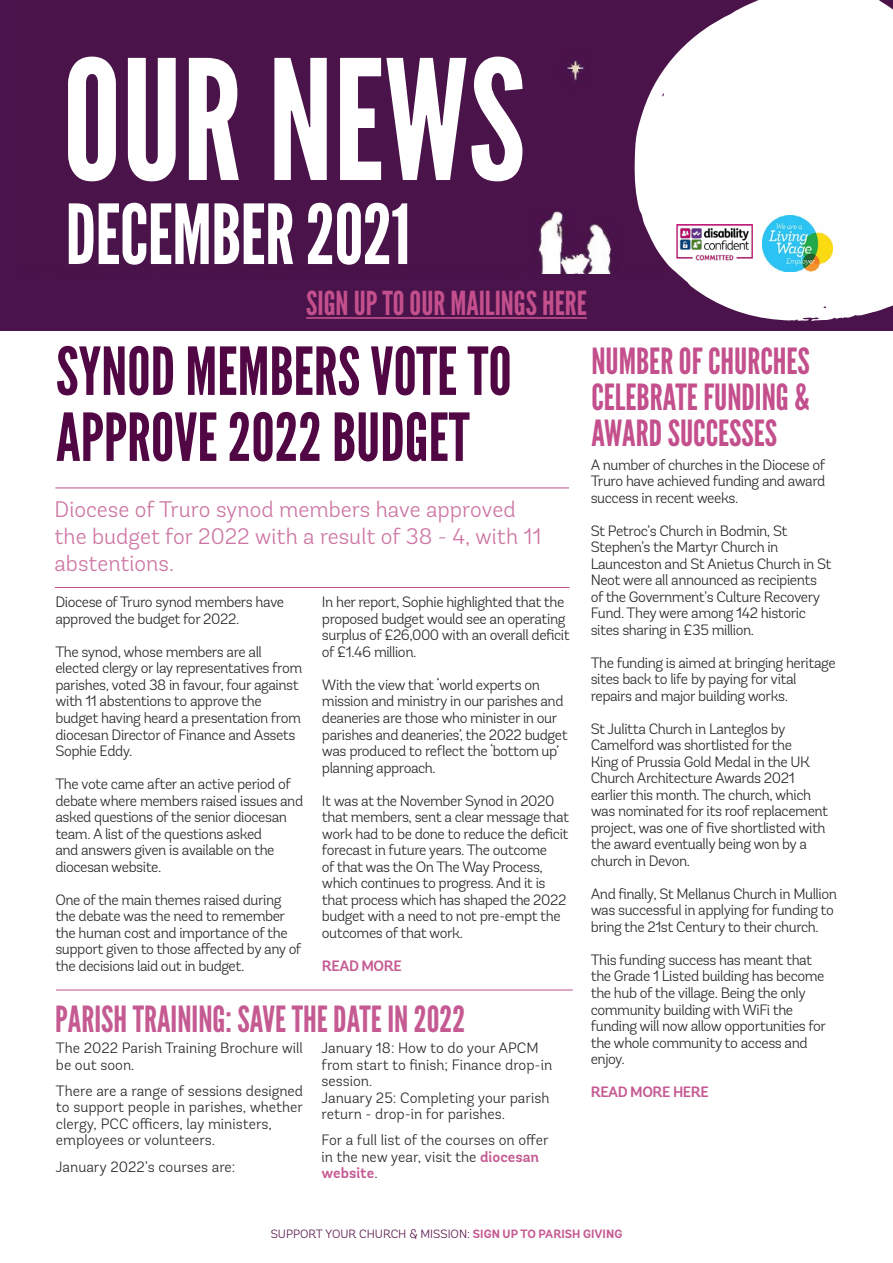
<style>
.page{position:relative;width:893px;height:1263px;background:#fff}
.page>*{position:absolute;margin:0;border:0;box-sizing:border-box;transform-origin:0 0}
.t1{font:166.2px "League Gothic";color:#fff}
.t2{font:82.5px "League Gothic";letter-spacing:-.01em;color:#fff}
.t3{font:66px/66px "League Gothic";color:#520745}
.t4{font:36px/36px "League Gothic";color:#c34f8c;text-align:justify}
.t5{font:36px "League Gothic";color:#c55a92}
.t6{font:33px "League Gothic";color:#c34f8c}
.t7{font:300 22.5px/27px "Andes Rounded";color:#cd75a3}
.t8{font:300 15px/16.5px "Andes Rounded";letter-spacing:-.03em;color:#282827}
.t9{font:300 15px/16.5px "Andes Rounded";color:#282827}
.t10{font:600 15px "Andes Rounded";letter-spacing:-.03em;color:#c55a92}
.t11{font:300 12px "Andes Rounded";color:#58134b}
.s1{font-weight:600;color:#c55a92}
.s2{font-weight:700;color:#c55a92}
</style>
<div class="page">
<div style="left:0;top:0;width:893px;height:331px;background:#4a134b"></div>
<img style="left:538px;top:60px;width:78px;height:214px">
<hr style="left:55px;top:488px;width:514px;height:1px;background:#c34f8c">
<hr style="left:55px;top:587px;width:514px;height:1px;background:#c34f8c">
<hr style="left:306px;top:317px;width:281px;height:2px;background:#c34f8c">
<hr style="left:56px;top:990px;width:517px;height:1px;background:#c34f8c">
<svg style="left:634px;top:0;width:259px;height:321px;background:#e4dce4"></svg>
<img style="left:762px;top:215px;width:70px;height:56px">
<img style="left:677px;top:225px;width:75px;height:35px">
<h1 class="t1" style="left:63px;top:22px;width:464px">OUR NEWS</h1>
<h2 class="t2" style="left:65px;top:185px;width:347px">DECEMBER 2021</h2>
<h3 class="t6" style="left:306px;top:283px;width:282px">SIGN UP TO OUR MAILINGS HERE</h3>
<h3 class="t3" style="left:56px;top:339px;width:457px">SYNOD MEMBERS VOTE TO<br>APPROVE 2022 BUDGET</h3>
<h3 class="t7" style="left:55px;top:495px;width:488px">Diocese of Truro synod members have approved the budget for 2022 with a result of 38 - 4, with 11 abstentions.</h3>
<p class="t8" style="left:55px;top:594px;width:230px">Diocese of Truro synod members have approved the budget for 2022.</p>
<p class="t8" style="left:55px;top:643px;width:248px">The synod, whose members are all elected clergy or lay representatives from parishes, voted 38 in favour, four against with 11 abstentions to approve the budget having heard a presentation from diocesan Director of Finance and Assets Sophie Eddy.</p>
<p class="t8" style="left:55px;top:775px;width:249px">The vote came after an active period of debate where members raised issues and asked questions of the senior diocesan team. A list of the questions asked<br>and answers given is available on the diocesan website.</p>
<p class="t8" style="left:55px;top:891px;width:248px">One of the main themes raised during the debate was the need to remember the human cost and importance of the support given to those affected by any of the decisions laid out in budget.</p>
<p class="t8" style="left:322px;top:594px;width:249px">In her report, Sophie highlighted that the proposed budget would see an operating surplus of £26,000 with an overall deficit of £1.46 million.</p>
<p class="t8" style="left:322px;top:676px;width:247px">With the view that ‘world experts on mission and ministry in our parishes and deaneries are those who minister in our parishes and deaneries’, the 2022 budget was produced to reflect the ‘bottom up’ planning approach.</p>
<p class="t8" style="left:322px;top:792px;width:249px">It was at the November Synod in 2020 that members, sent a clear message that work had to be done to reduce the deficit forecast in future years. The outcome<br>of that was the On The Way Process, which continues to progress. And it is that process which has shaped the 2022 budget with a need to not pre-empt the outcomes of that work.</p>
<p class="t10" style="left:322px;top:956px;width:81px">READ MORE</p>
<h3 class="t5" style="left:55px;top:997px;width:411px">PARISH TRAINING: SAVE THE DATE IN 2022</h3>
<p class="t9" style="left:56px;top:1040px;width:249px">The 2022 Parish Training Brochure will be out soon.</p>
<p class="t9" style="left:56px;top:1082px;width:249px">There are a range of sessions designed to support people in parishes, whether clergy, PCC officers, lay ministers, employees or volunteers.</p>
<p class="t9" style="left:56px;top:1158px;width:181px">January 2022’s courses are:</p>
<p class="t9" style="left:322px;top:1040px;width:232px">January 18: How to do your APCM from start to finish; Finance drop-in session.<br>January 25: Completing your parish return - drop-in for parishes.</p>
<p class="t9" style="left:322px;top:1132px;width:229px">For a full list of the courses on offer in the new year, visit the <span class="s1">diocesan website</span>.</p>
<h3 class="t4" style="left:591px;top:343px;width:220px">NUMBER OF CHURCHES CELEBRATE FUNDING &amp; AWARD SUCCESSES</h3>
<p class="t8" style="left:591px;top:456px;width:236px;text-align:justify">A number of churches in the Diocese of Truro have achieved funding and award success in recent weeks.</p>
<p class="t8" style="left:591px;top:522px;width:242px">St Petroc’s Church in Bodmin, St Stephen’s the Martyr Church in Launceston and St Anietus Church in St Neot were all announced as recipients of the Government’s Culture Recovery Fund. They were among 142 historic sites sharing in £35 million.</p>
<p class="t8" style="left:591px;top:654px;width:246px">The funding is aimed at bringing heritage sites back to life by paying for vital repairs and major building works.</p>
<p class="t8" style="left:591px;top:720px;width:239px">St Julitta Church in Lanteglos by Camelford was shortlisted for the<br>King of Prussia Gold Medal in the UK Church Architecture Awards 2021 earlier this month. The church, which was nominated for its roof replacement project, was one of five shortlisted with the award eventually being won by a church in Devon.</p>
<p class="t8" style="left:591px;top:885px;width:248px">And finally, St Mellanus Church in Mullion was successful in applying for funding to bring the 21st Century to their church.</p>
<p class="t8" style="left:591px;top:951px;width:237px">This funding success has meant that the Grade 1 Listed building has become the hub of the village. Being the only community building with WiFi the funding will now allow opportunities for the whole community to access and enjoy.</p>
<p class="t10" style="left:591px;top:1082px;width:120px">READ MORE HERE</p>
<p class="t11" style="left:271px;top:1226px;width:353px">SUPPORT YOUR CHURCH &amp; MISSION: <span class="s2">SIGN UP TO PARISH GIVING</span></p>
</div>
